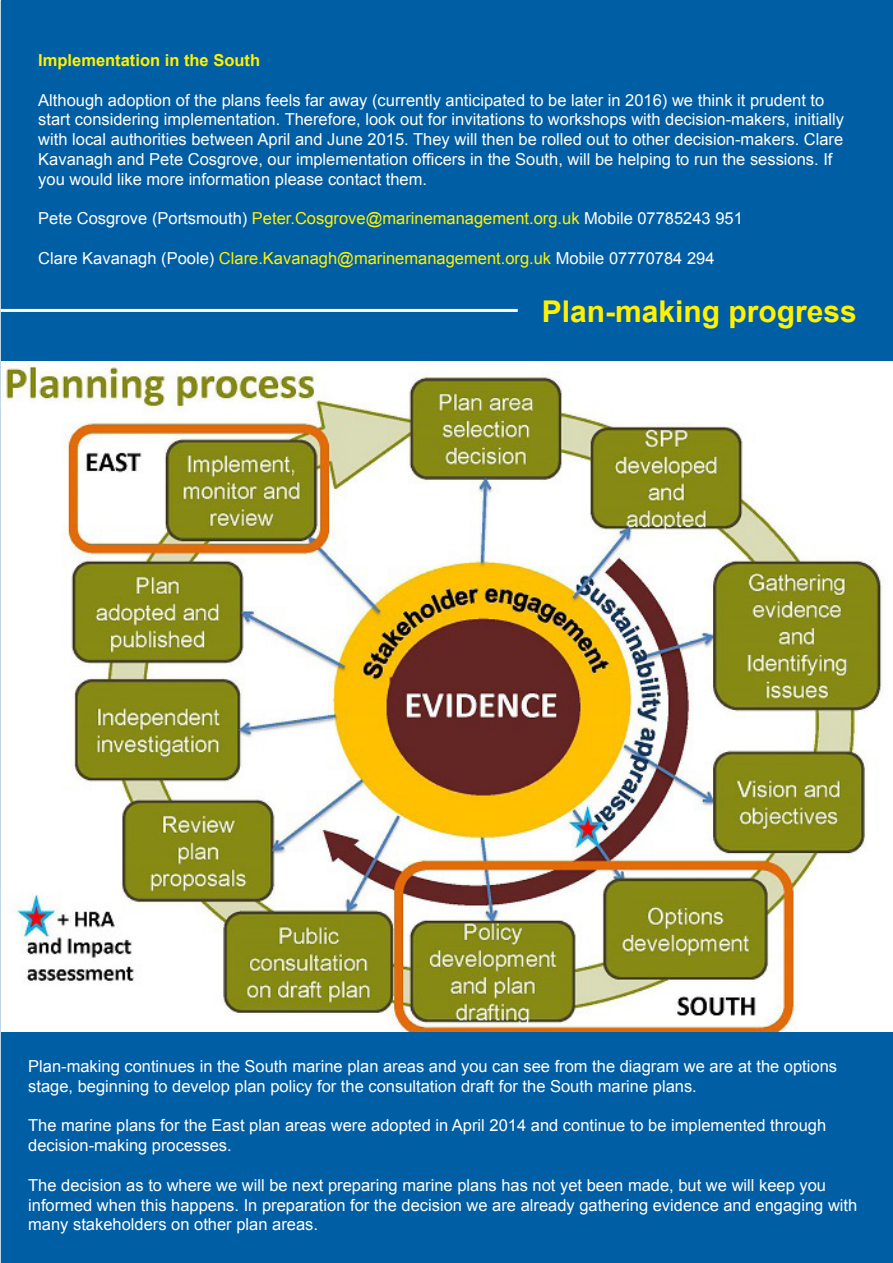
<style>
.page{position:relative;width:893px;height:1263px;background:#fff}
.page>*{position:absolute;margin:0;border:0;box-sizing:border-box;transform-origin:0 0}
.t1{font:700 30px "Arial";color:#fff101}
.t2{font:16.5px/19.8px "Arial";color:#fff}
.t3{font:16.5px "Arial";color:#fff101}
.t4{font:700 16.5px "Arial";color:#fff101}
.s1{color:#fff101}
.s2{color:#fff}
</style>
<div class="page">
<img style="left:0;top:0;width:1px;height:446px">
<div style="left:2px;top:0;width:891px;height:1263px;background:#005ea5"></div>
<img style="left:2px;top:362px;width:891px;height:670px">
<hr style="left:1px;top:309px;width:517px;height:3px;background:#fff">
<p class="t4" style="left:38px;top:49px;width:223px">Implementation in the South</p>
<p class="t2" style="left:38px;top:90px;width:807px">Although adoption of the plans feels far away (currently anticipated to be later in 2016) we think it prudent to start considering implementation. Therefore, look out for invitations to workshops with decision-makers, initially with local authorities between April and June 2015. They will then be rolled out to other decision-makers. Clare Kavanagh and Pete Cosgrove, our implementation officers in the South, will be helping to run the sessions. If you would like more information please contact them.</p>
<p class="t2" style="left:38px;top:209px;width:706px">Pete Cosgrove (Portsmouth) <span class="s1">Peter.Cosgrove@marinemanagement.org.uk</span> Mobile 07785243 951</p>
<p class="t3" style="left:38px;top:247px;width:678px"><span class="s2">Clare Kavanagh (Poole)</span> Clare.Kavanagh@marinemanagement.org.uk <span class="s2">Mobile 07770784 294</span></p>
<p class="t1" style="left:542px;top:292px;width:317px">Plan-making progress</p>
<p class="t2" style="left:28px;top:1056px;width:810px">Plan-making continues in the South marine plan areas and you can see from the diagram we are at the options stage, beginning to develop plan policy for the consultation draft for the South marine plans.</p>
<p class="t2" style="left:28px;top:1116px;width:799px">The marine plans for the East plan areas were adopted in April 2014 and continue to be implemented through decision-making processes.</p>
<p class="t2" style="left:28px;top:1175px;width:831px">The decision as to where we will be next preparing marine plans has not yet been made, but we will keep you informed when this happens. In preparation for the decision we are already gathering evidence and engaging with many stakeholders on other plan areas.</p>
</div>
